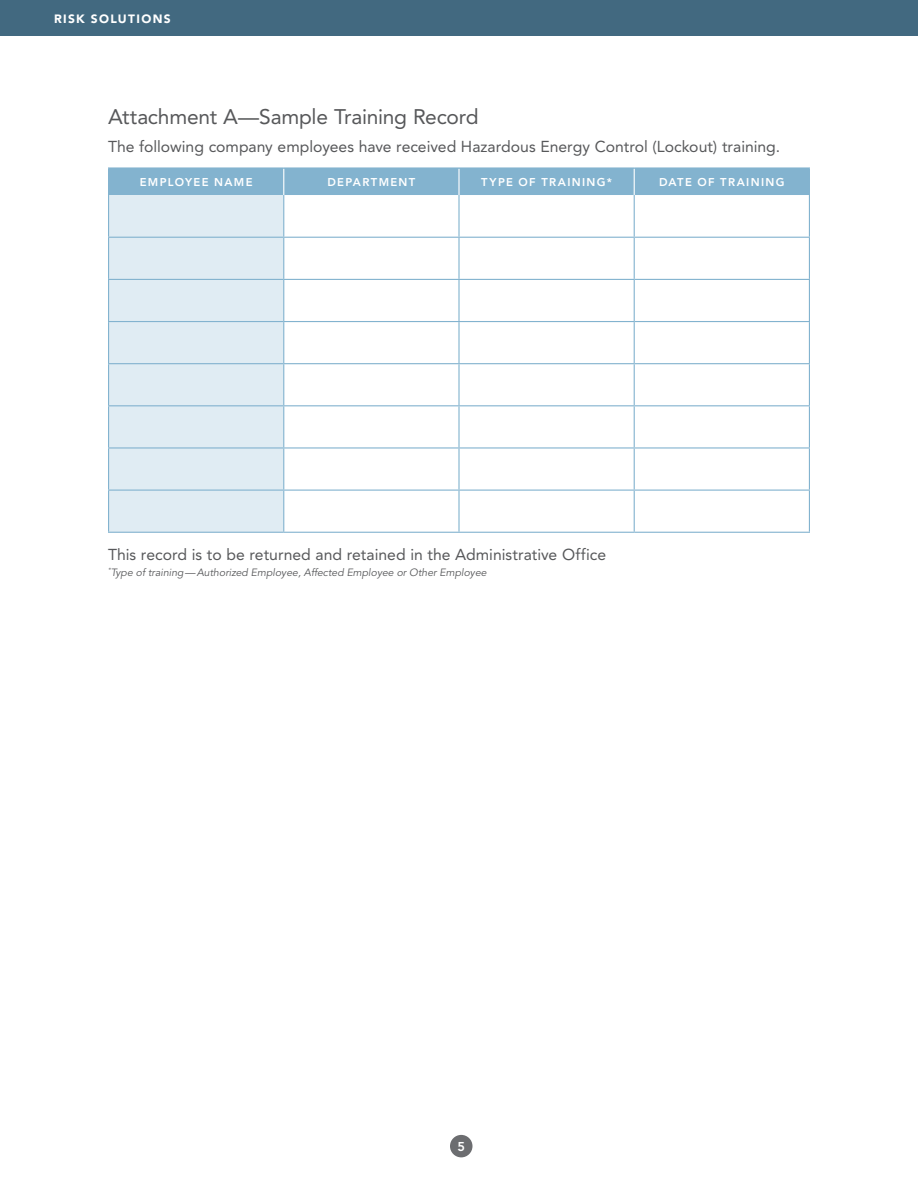
<style>
.page{position:relative;width:918px;height:1188px;background:#fff}
.page>*{position:absolute;margin:0;border:0;box-sizing:border-box;transform-origin:0 0}
.Head{font:21px "Avenir";letter-spacing:-.015em;color:#57585a}
.Body_-_LC{font:15.75px "Avenir";color:#57585a}
.Sidebar_Body{font:800 12.75px "Avenir";color:#fff}
.Segment_Band{font:900 12px "Avenir";letter-spacing:.115em;color:#fff}
.Table_Head{font:800 11.25px "Avenir";letter-spacing:.115em;color:#fff}
.t1{font:italic 10.5px "Avenir";color:#57585a}
</style>
<div class="page">
<div style="left:0;top:0;width:918px;height:36px;background:#426980"></div>
<div style="left:109px;top:195px;width:174px;height:337px;background:#e0ecf3"></div>
<hr style="left:108px;top:167px;width:176px;height:2px;background:#83b3cf">
<hr style="left:284px;top:167px;width:175px;height:2px;background:#83b3cf">
<hr style="left:459px;top:167px;width:175px;height:2px;background:#83b3cf">
<hr style="left:634px;top:167px;width:176px;height:2px;background:#83b3cf">
<div style="left:108px;top:168px;width:702px;height:27px;background:#83b3cf"></div>
<hr style="left:108px;top:195px;width:1px;height:42px;background:#83b3cf">
<hr style="left:283px;top:195px;width:1px;height:42px;background:#83b3cf">
<hr style="left:458px;top:195px;width:2px;height:42px;background:#83b3cf">
<hr style="left:634px;top:195px;width:1px;height:42px;background:#83b3cf">
<hr style="left:809px;top:195px;width:1px;height:42px;background:#83b3cf">
<hr style="left:108px;top:237px;width:176px;height:1px;background:#83b3cf">
<hr style="left:108px;top:238px;width:1px;height:41px;background:#83b3cf">
<hr style="left:284px;top:237px;width:175px;height:1px;background:#83b3cf">
<hr style="left:283px;top:238px;width:1px;height:41px;background:#83b3cf">
<hr style="left:459px;top:237px;width:175px;height:1px;background:#83b3cf">
<hr style="left:458px;top:238px;width:2px;height:41px;background:#83b3cf">
<hr style="left:634px;top:237px;width:176px;height:1px;background:#83b3cf">
<hr style="left:634px;top:238px;width:1px;height:41px;background:#83b3cf">
<hr style="left:809px;top:238px;width:1px;height:41px;background:#83b3cf">
<hr style="left:108px;top:279px;width:176px;height:1px;background:#83b3cf">
<hr style="left:108px;top:280px;width:1px;height:41px;background:#83b3cf">
<hr style="left:284px;top:279px;width:175px;height:1px;background:#83b3cf">
<hr style="left:283px;top:280px;width:1px;height:41px;background:#83b3cf">
<hr style="left:459px;top:279px;width:175px;height:1px;background:#83b3cf">
<hr style="left:458px;top:280px;width:2px;height:41px;background:#83b3cf">
<hr style="left:634px;top:279px;width:176px;height:1px;background:#83b3cf">
<hr style="left:634px;top:280px;width:1px;height:41px;background:#83b3cf">
<hr style="left:809px;top:280px;width:1px;height:41px;background:#83b3cf">
<hr style="left:108px;top:321px;width:176px;height:1px;background:#83b3cf">
<hr style="left:108px;top:322px;width:1px;height:41px;background:#83b3cf">
<hr style="left:284px;top:321px;width:175px;height:1px;background:#83b3cf">
<hr style="left:283px;top:322px;width:1px;height:41px;background:#83b3cf">
<hr style="left:459px;top:321px;width:175px;height:1px;background:#83b3cf">
<hr style="left:458px;top:322px;width:2px;height:41px;background:#83b3cf">
<hr style="left:634px;top:321px;width:176px;height:1px;background:#83b3cf">
<hr style="left:634px;top:322px;width:1px;height:41px;background:#83b3cf">
<hr style="left:809px;top:322px;width:1px;height:41px;background:#83b3cf">
<hr style="left:108px;top:363px;width:176px;height:1px;background:#83b3cf">
<hr style="left:108px;top:364px;width:1px;height:41px;background:#83b3cf">
<hr style="left:284px;top:363px;width:175px;height:1px;background:#83b3cf">
<hr style="left:283px;top:364px;width:1px;height:41px;background:#83b3cf">
<hr style="left:459px;top:363px;width:175px;height:1px;background:#83b3cf">
<hr style="left:458px;top:364px;width:2px;height:41px;background:#83b3cf">
<hr style="left:634px;top:363px;width:176px;height:1px;background:#83b3cf">
<hr style="left:634px;top:364px;width:1px;height:41px;background:#83b3cf">
<hr style="left:809px;top:364px;width:1px;height:41px;background:#83b3cf">
<hr style="left:108px;top:405px;width:176px;height:1px;background:#83b3cf">
<hr style="left:108px;top:406px;width:1px;height:41px;background:#83b3cf">
<hr style="left:284px;top:405px;width:175px;height:1px;background:#83b3cf">
<hr style="left:283px;top:406px;width:1px;height:41px;background:#83b3cf">
<hr style="left:459px;top:405px;width:175px;height:1px;background:#83b3cf">
<hr style="left:458px;top:406px;width:2px;height:41px;background:#83b3cf">
<hr style="left:634px;top:405px;width:176px;height:1px;background:#83b3cf">
<hr style="left:634px;top:406px;width:1px;height:41px;background:#83b3cf">
<hr style="left:809px;top:406px;width:1px;height:41px;background:#83b3cf">
<hr style="left:108px;top:447px;width:176px;height:2px;background:#83b3cf">
<hr style="left:108px;top:449px;width:1px;height:41px;background:#83b3cf">
<hr style="left:284px;top:447px;width:175px;height:2px;background:#83b3cf">
<hr style="left:283px;top:449px;width:1px;height:41px;background:#83b3cf">
<hr style="left:459px;top:447px;width:175px;height:2px;background:#83b3cf">
<hr style="left:458px;top:449px;width:2px;height:41px;background:#83b3cf">
<hr style="left:634px;top:447px;width:176px;height:2px;background:#83b3cf">
<hr style="left:634px;top:449px;width:1px;height:41px;background:#83b3cf">
<hr style="left:809px;top:449px;width:1px;height:41px;background:#83b3cf">
<hr style="left:108px;top:490px;width:176px;height:1px;background:#83b3cf">
<hr style="left:108px;top:491px;width:1px;height:41px;background:#83b3cf">
<hr style="left:284px;top:490px;width:175px;height:1px;background:#83b3cf">
<hr style="left:283px;top:491px;width:1px;height:41px;background:#83b3cf">
<hr style="left:459px;top:490px;width:175px;height:1px;background:#83b3cf">
<hr style="left:458px;top:491px;width:2px;height:41px;background:#83b3cf">
<hr style="left:634px;top:490px;width:176px;height:1px;background:#83b3cf">
<hr style="left:634px;top:491px;width:1px;height:41px;background:#83b3cf">
<hr style="left:809px;top:491px;width:1px;height:41px;background:#83b3cf">
<hr style="left:108px;top:532px;width:176px;height:1px;background:#83b3cf">
<hr style="left:284px;top:532px;width:175px;height:1px;background:#83b3cf">
<hr style="left:459px;top:532px;width:175px;height:1px;background:#83b3cf">
<hr style="left:634px;top:532px;width:176px;height:1px;background:#83b3cf">
<div style="left:450px;top:1135px;width:22px;height:22px;background:#6c6d70;border-radius:50%"></div>
<p class="Segment_Band" style="left:54px;top:11px;width:118px">RISK SOLUTIONS</p>
<p class="Head" style="left:108px;top:104px;width:372px">Attachment A—Sample Training Record</p>
<p class="Body_-_LC" style="left:108px;top:138px;width:674px">The following company employees have received Hazardous Energy Control (Lockout) training.</p>
<p class="Table_Head" style="left:140px;top:175px;width:114px">EMPLOYEE NAME</p>
<p class="Table_Head" style="left:327px;top:175px;width:89px">DEPARTMENT</p>
<p class="Table_Head" style="left:481px;top:175px;width:132px">TYPE OF TRAINING*</p>
<p class="Table_Head" style="left:659px;top:175px;width:127px">DATE OF TRAINING</p>
<p class="Body_-_LC" style="left:108px;top:545px;width:500px">This record is to be returned and retained in the Administrative Office</p>
<p class="t1" style="left:108px;top:566px;width:380px"><sup>*</sup>Type of training—Authorized Employee, Affected Employee or Other Employee</p>
<p class="Sidebar_Body" style="left:457px;top:1139px;width:9px">5</p>
</div>
